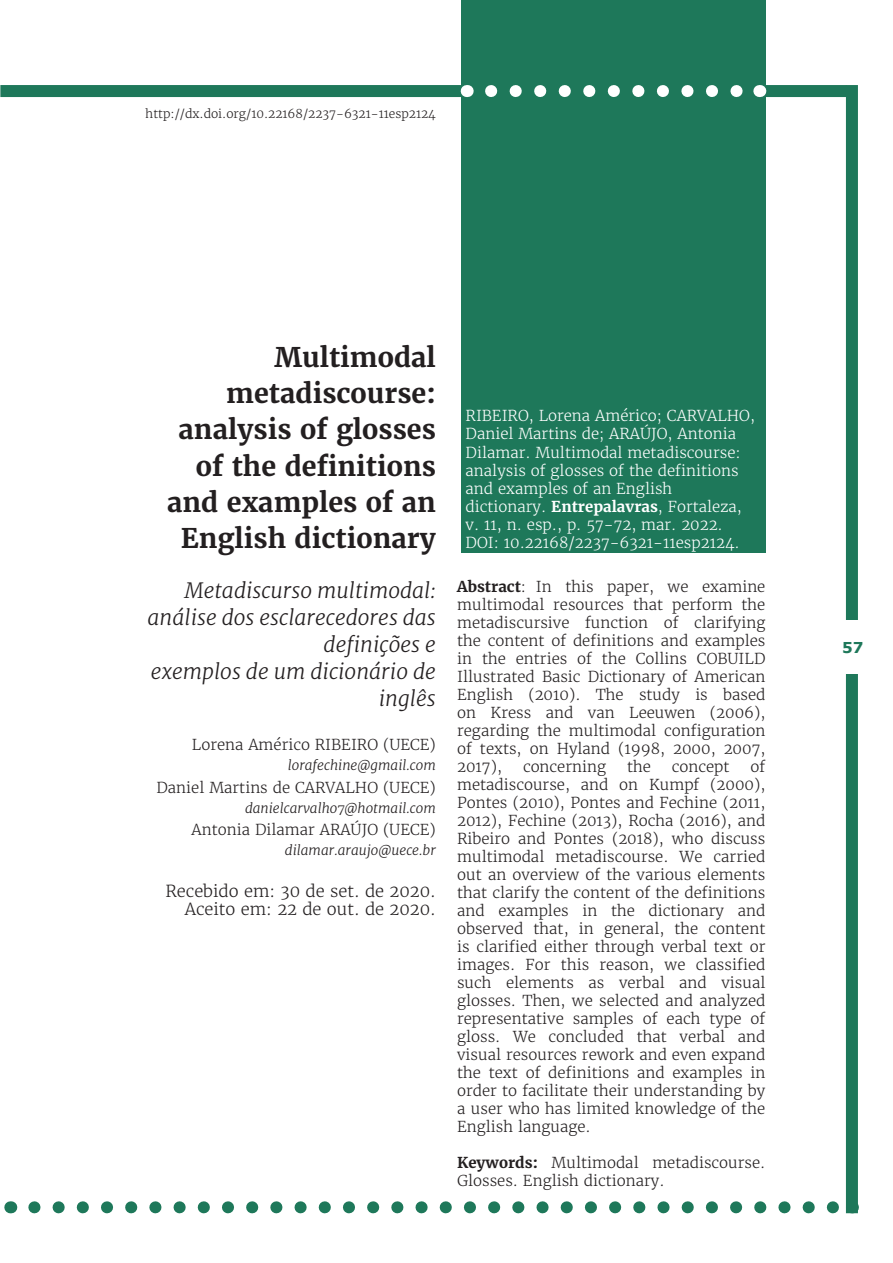
<style>
.page{position:relative;width:893px;height:1263px;background:#fff}
.page>*{position:absolute;margin:0;border:0;box-sizing:border-box;transform-origin:0 0}
.Título-pt{font:700 27px/36px "Merriweather";color:#231f20;text-align:right}
.Título-LE{font:italic 300 21px/27px "Merriweather";color:#231f20;text-align:right}
.Recebido_Aceito{font:300 16.5px "Merriweather";color:#231f20}
.Resumo{font:300 15px/18px "Merriweather";color:#231f20;text-align:justify}
.Como_citar_artigo{font:300 15px/18px "Merriweather";color:#fff}
.Autor{font:300 15px "Merriweather";color:#231f20}
.t1{font:700 15px "Verdana";color:#1e785a}
.E-mail{font:italic 300 13.5px "Merriweather";color:#231f20}
.DOI{font:300 12px "Merriweather";color:#231f20}
.s1{font-weight:700}
</style>
<div class="page">
<div style="left:0;top:85px;width:846px;height:12px;background:#1e785a"></div>
<div style="left:846px;top:85px;width:12px;height:1128px;background:#1e785a"></div>
<svg style="left:34px;top:1201px;width:805px;height:12px"></svg>
<svg style="left:10px;top:1201px;width:1px;height:12px"></svg>
<div style="left:829px;top:621px;width:47px;height:53px;background:#fff"></div>
<div style="left:461px;top:0;width:304px;height:553px;background:#1e785a"></div>
<svg style="left:491px;top:85px;width:252px;height:12px"></svg>
<svg style="left:467px;top:85px;width:1px;height:12px"></svg>
<svg style="left:759px;top:85px;width:1px;height:12px"></svg>
<svg style="left:0;top:85px;width:1px;height:12px"></svg>
<p class="DOI" style="left:146px;top:106px;width:292px">http://dx.doi.org/10.22168/2237-6321-11esp2124</p>
<p class="Título-pt" style="left:226px;top:340px;width:211px">Multimodal metadiscourse:</p>
<p class="Título-pt" style="left:167px;top:412px;width:270px">analysis of glosses of the definitions and examples of an<br>English dictionary</p>
<p class="Título-LE" style="left:184px;top:577px;width:253px">Metadiscurso multimodal:</p>
<p class="Título-LE" style="left:148px;top:604px;width:290px">análise dos esclarecedores das definições e</p>
<p class="Título-LE" style="left:151px;top:658px;width:286px">exemplos de um dicionário de inglês</p>
<p class="Autor" style="left:192px;top:736px;width:245px">Lorena Américo RIBEIRO (UECE)</p>
<p class="E-mail" style="left:288px;top:757px;width:150px">lorafechine@gmail.com</p>
<p class="Autor" style="left:157px;top:778px;width:281px">Daniel Martins de CARVALHO (UECE)</p>
<p class="E-mail" style="left:245px;top:799px;width:192px">danielcarvalho7@hotmail.com</p>
<p class="Autor" style="left:191px;top:821px;width:246px">Antonia Dilamar ARAÚJO (UECE)</p>
<p class="E-mail" style="left:285px;top:842px;width:152px">dilamar.araujo@uece.br</p>
<p class="Recebido_Aceito" style="left:166px;top:880px;width:272px">Recebido em: 30 de set. de 2020.</p>
<p class="Recebido_Aceito" style="left:185px;top:898px;width:253px">Aceito em: 22 de out. de 2020.</p>
<p class="Como_citar_artigo" style="left:466px;top:407px;width:291px">RIBEIRO, Lorena Américo; CARVALHO,<br>Daniel Martins de; ARAÚJO, Antonia<br>Dilamar. Multimodal metadiscourse:</p>
<p class="Como_citar_artigo" style="left:466px;top:461px;width:278px">analysis of glosses of the definitions and examples of an English dictionary. <span class="s1">Entrepalavras</span>, Fortaleza, v. 11, n. esp., p. 57-72, mar. 2022.<br>DOI: 10.22168/2237-6321-11esp2124.</p>
<p class="Resumo" style="left:457px;top:578px;width:310px"><span class="s1">Abstract</span>: In this paper, we examine multimodal resources that perform the metadiscursive function of clarifying the content of definitions and examples in the entries of the Collins COBUILD Illustrated Basic Dictionary of American English (2010). The study is based on Kress and van Leeuwen (2006), regarding the multimodal configuration of texts, on Hyland (1998, 2000, 2007, 2017),</p>
<p class="Resumo" style="left:457px;top:758px;width:310px;text-indent:293px">of metadiscourse, and on Kumpf (2000), Pontes (2010), Pontes and Fechine (2011, 2012), Fechine (2013), Rocha (2016), and Ribeiro and Pontes (2018), who discuss multimodal metadiscourse. We carried out an overview of the various elements that clarify the content of the definitions and examples in the dictionary and observed that, in general, the content is clarified either through verbal text or images. For this reason, we classified such elements as verbal and visual glosses. Then, we selected and analyzed representative samples of each type of gloss. We concluded that verbal and visual resources rework and even expand the text of definitions and examples in order to facilitate their understanding by a user who has limited knowledge of the English language.</p>
<p class="Resumo" style="left:457px;top:1154px;width:310px"><span class="s1">Keywords:</span> Multimodal metadiscourse.<br>Glosses. English dictionary.</p>
<p class="Resumo" style="left:523px;top:758px;width:85px">concerning</p>
<p class="Resumo" style="left:627px;top:758px;width:25px">the</p>
<p class="Resumo" style="left:672px;top:758px;width:59px">concept</p>
<p class="t1" style="left:842px;top:638px;width:23px">57</p>
</div>
